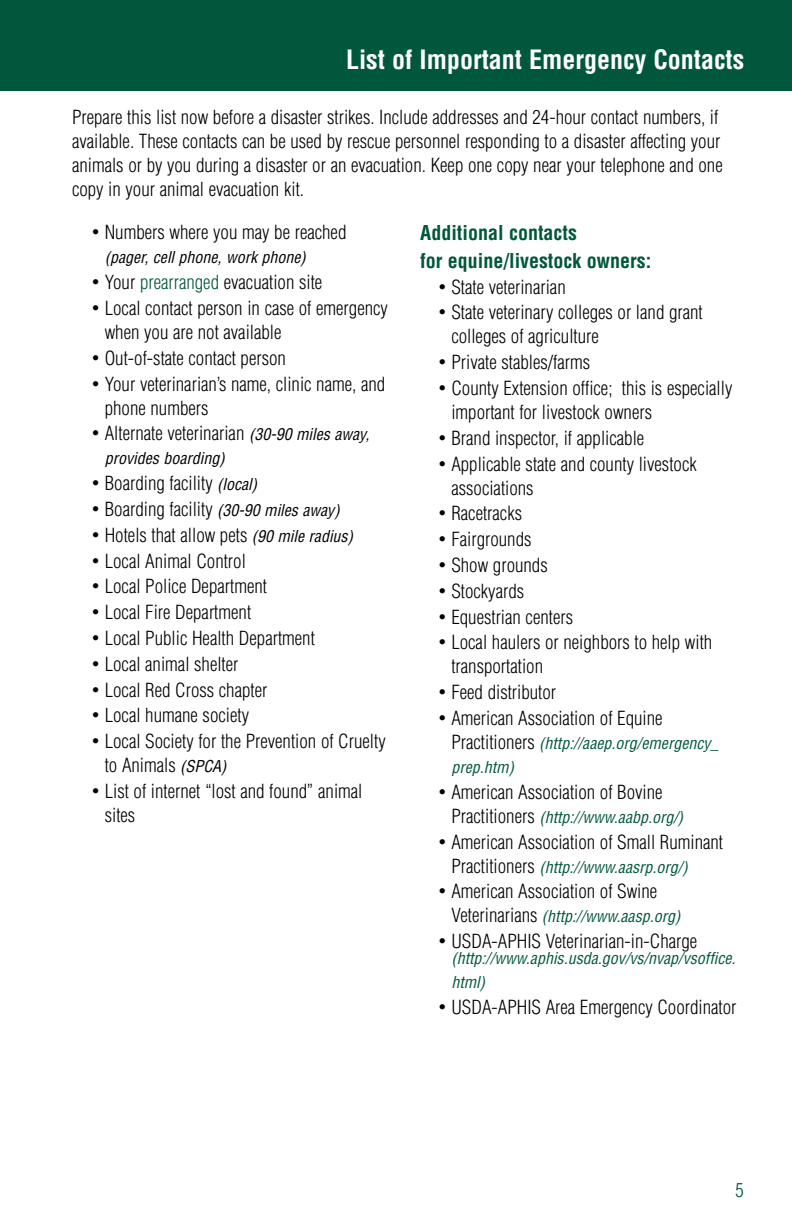
<style>
.page{position:relative;width:792px;height:1224px;background:#fff}
.page>*{position:absolute;margin:0;border:0;box-sizing:border-box;transform-origin:0 0}
.t1{font:700 condensed 26px "Helvetica";color:#fff}
.t2{font:700 condensed 20px/27.6px "Helvetica";color:#00573c}
.t3{font:300 condensed 19px/24px "Helvetica";color:#000}
.t4{font:italic condensed 16px/24px "Helvetica";color:#00573c}
.t5{font:italic condensed 16px "Helvetica";color:#000}
.s1{font-size:14px}
.s2{color:#00573c}
.s3{font-weight:400;font-style:italic;font-size:16px}
.s4{font-weight:300;font-style:normal;font-size:19px;color:#000}
</style>
<div class="page">
<div style="left:0;top:0;width:792px;height:91px;background:#00573c"></div>
<h1 class="t1" style="left:346px;top:43px;width:400px">List of Important Emergency Contacts</h1>
<p class="t3" style="left:72px;top:105px;width:652px">Prepare this list now before a disaster strikes. I nclude addresses and 24-hour contact numbers, if available. These contacts can be used by rescue personnel responding to a disaster affecting your animals or by you during a disaster or an evacuation. Keep one copy near your telephone and one copy in your animal evacuation kit.</p>
<p class="t3" style="left:92px;top:220px;width:256px"><span class="s1">•</span> Numbers where you may be reached</p>
<p class="t5" style="left:105px;top:247px;width:203px">(pager, cell phone, work phone)</p>
<p class="t3" style="left:92px;top:270px;width:232px"><span class="s1">•</span> Your <span class="s2">prearranged</span> evacuation site</p>
<p class="t3" style="left:105px;top:296px;width:285px;text-indent:-13px"><span class="s1">•</span> Local contact person in case of emergency when you are not available</p>
<p class="t3" style="left:92px;top:346px;width:196px"><span class="s1">•</span> Out-of-state contact person</p>
<p class="t3" style="left:105px;top:372px;width:282px;text-indent:-13px"><span class="s1">•</span> Your veterinarian’s name, clinic name, and phone numbers</p>
<p class="t3" style="left:92px;top:421px;width:279px"><span class="s1">•</span> Alternate veterinarian <span class="s3">(30-90 miles away,</span></p>
<p class="t5" style="left:105px;top:448px;width:121px">provides boarding)</p>
<p class="t3" style="left:92px;top:471px;width:167px"><span class="s1">•</span> Boarding facility <span class="s3">(local)</span></p>
<p class="t3" style="left:92px;top:497px;width:250px"><span class="s1">•</span> Boarding facility <span class="s3">(30-90 miles away)</span></p>
<p class="t3" style="left:92px;top:523px;width:263px"><span class="s1">•</span> Hotels that allow pets <span class="s3">(90 mile radius)</span></p>
<p class="t3" style="left:92px;top:549px;width:156px"><span class="s1">•</span> Local Animal Control</p>
<p class="t3" style="left:92px;top:574px;width:177px"><span class="s1">•</span> Local Police Department</p>
<p class="t3" style="left:92px;top:600px;width:161px"><span class="s1">•</span> Local Fire Department</p>
<p class="t3" style="left:92px;top:626px;width:225px"><span class="s1">•</span> Local Public Health Department</p>
<p class="t3" style="left:92px;top:652px;width:148px"><span class="s1">•</span> Local animal shelter</p>
<p class="t3" style="left:92px;top:678px;width:177px"><span class="s1">•</span> Local Red Cross chapter</p>
<p class="t3" style="left:92px;top:703px;width:159px"><span class="s1">•</span> Local humane society</p>
<p class="t3" style="left:105px;top:729px;width:283px;text-indent:-13px"><span class="s1">•</span> Local Society for the Prevention of Cruelty to Animals <span class="s3">(SPCA)</span></p>
<p class="t3" style="left:105px;top:779px;width:259px;text-indent:-13px"><span class="s1">•</span> List of internet “lost and found” animal sites</p>
<p class="t2" style="left:420px;top:219px;width:232px">Additional contacts<br>for equine/livestock owners:</p>
<p class="t3" style="left:438px;top:275px;width:129px"><span class="s1">•</span> State veterinarian</p>
<p class="t3" style="left:451px;top:300px;width:253px;text-indent:-13px"><span class="s1">•</span> State veterinary colleges or land grant colleges of agriculture</p>
<p class="t3" style="left:438px;top:350px;width:153px"><span class="s1">•</span> Private stables/farms</p>
<p class="t3" style="left:451px;top:376px;width:283px;text-indent:-13px"><span class="s1">•</span> County Extension office; this is especially important for livestock owners</p>
<p class="t3" style="left:438px;top:426px;width:208px"><span class="s1">•</span> Brand inspector, if applicable</p>
<p class="t3" style="left:451px;top:452px;width:247px;text-indent:-13px"><span class="s1">•</span> Applicable state and county livestock associations</p>
<p class="t3" style="left:438px;top:501px;width:85px"><span class="s1">•</span> Racetracks</p>
<p class="t3" style="left:438px;top:527px;width:95px"><span class="s1">•</span> Fairgrounds</p>
<p class="t3" style="left:438px;top:553px;width:111px"><span class="s1">•</span> Show grounds</p>
<p class="t3" style="left:438px;top:579px;width:87px"><span class="s1">•</span> Stockyards</p>
<p class="t3" style="left:438px;top:605px;width:136px"><span class="s1">•</span> Equestrian centers</p>
<p class="t3" style="left:451px;top:630px;width:262px;text-indent:-13px"><span class="s1">•</span> Local haulers or neighbors to help with transportation</p>
<p class="t3" style="left:438px;top:680px;width:119px"><span class="s1">•</span> Feed distributor</p>
<p class="t3" style="left:438px;top:706px;width:226px"><span class="s1">•</span> American Association of Equine</p>
<p class="t4" style="left:451px;top:731px;width:269px"><span class="s4">Practitioners</span> (http://aaep.org/emergency_ prep.htm)</p>
<p class="t3" style="left:438px;top:780px;width:226px"><span class="s1">•</span> American Association of Bovine</p>
<p class="t4" style="left:451px;top:805px;width:233px"><span class="s4">Practitioners</span> (http://www.aabp.org/)</p>
<p class="t3" style="left:438px;top:830px;width:286px"><span class="s1">•</span> American Association of Small Ruminant</p>
<p class="t4" style="left:451px;top:855px;width:238px"><span class="s4">Practitioners</span> (http://www.aasrp.org/)</p>
<p class="t3" style="left:438px;top:879px;width:221px"><span class="s1">•</span> American Association of Swine</p>
<p class="t4" style="left:451px;top:904px;width:231px"><span class="s4">Veterinarians</span> (http://www.aasp.org)</p>
<p class="t3" style="left:438px;top:929px;width:261px"><span class="s1">•</span> USDA-APHIS Veterinarian-in-Charge</p>
<p class="t4" style="left:451px;top:946px;width:286px">(http://www.aphis.usda.gov/vs/nvap/vsoffice. html)</p>
<p class="t3" style="left:438px;top:995px;width:300px"><span class="s1">•</span> USDA-APHIS Area Emergency Coordinator</p>
</div>
